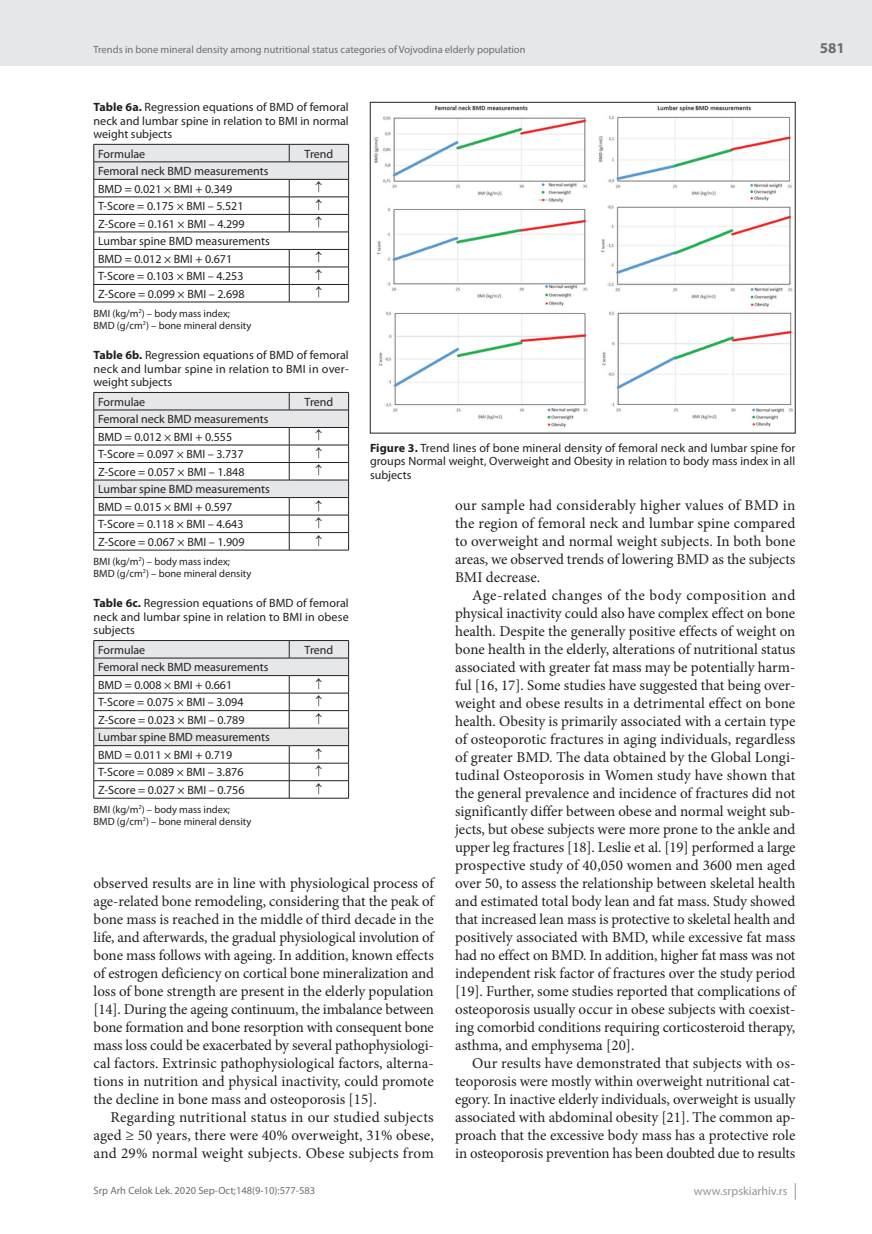
<style>
.page{position:relative;width:872px;height:1234px;background:#fff}
.page>*{position:absolute;margin:0;border:0;box-sizing:border-box;transform-origin:0 0}
.t1{font:15px/18px "Minion Pro";letter-spacing:-.005em;color:#231f20;text-align:justify}
.t2{font:700 15px "Myriad Pro";color:#6c6d70}
.t3{font:12px/13.5px "Myriad Pro";color:#231f20}
.t4{font:12px "Myriad Pro";color:#939598}
.t5{font:10.5px/12px "Myriad Pro";color:#231f20}
.t6{font:10.5px "Myriad Pro";color:#6c6d70}
.s1{font-weight:700}
</style>
<div class="page">
<div style="left:0;top:0;width:872px;height:66px;background:#e6e7e9"></div>
<svg style="left:795px;top:1183px;width:1px;height:16px"></svg>
<hr style="left:94px;top:302px;width:195px;height:1px;background:#231f20">
<hr style="left:289px;top:302px;width:60px;height:1px;background:#231f20">
<hr style="left:94px;top:797px;width:195px;height:1px;background:#231f20">
<hr style="left:289px;top:797px;width:60px;height:1px;background:#231f20">
<img style="left:374px;top:105px;width:419px;height:323px">
<div style="left:370px;top:102px;width:425px;height:331px;border:1px solid #231f20"></div>
<svg style="left:93px;top:144px;width:256px;height:158px"></svg>
<svg style="left:93px;top:392px;width:256px;height:158px"></svg>
<svg style="left:93px;top:640px;width:256px;height:157px"></svg>
<p class="t6" style="left:94px;top:43px;width:433px">Trends in bone mineral density among nutritional status categories of Vojvodina elderly population</p>
<p class="t3" style="left:94px;top:100px;width:257px;text-align:justify"><span class="s1">Table 6a.</span> Regression equations of BMD of femoral neck and lumbar spine in relation to BMI in normal weight subjects</p>
<p class="t3" style="left:98px;top:147px;width:49px">Formulae</p>
<p class="t3" style="left:304px;top:147px;width:30px">Trend</p>
<p class="t3" style="left:98px;top:162px;width:172px;line-height:17.5px">Femoral neck BMD measurements<br>BMD = 0.021 × BMI + 0.349</p>
<p class="t3" style="left:98px;top:199px;width:147px">T-Score = 0.175 × BMI – 5.521</p>
<p class="t3" style="left:98px;top:217px;width:148px">Z-Score = 0.161 × BMI – 4.299</p>
<p class="t3" style="left:98px;top:232px;width:173px;line-height:17.5px">Lumbar spine BMD measurements<br>BMD = 0.012 × BMI + 0.671</p>
<p class="t3" style="left:98px;top:269px;width:147px">T-Score = 0.103 × BMI – 4.253</p>
<p class="t3" style="left:98px;top:287px;width:148px">Z-Score = 0.099 × BMI – 2.698</p>
<p class="t5" style="left:94px;top:307px;width:159px">BMI (kg/m<sup>2</sup>) – body mass index;<br>BMD (g/cm<sup>2</sup>) – bone mineral density</p>
<p class="t3" style="left:94px;top:348px;width:257px;text-align:justify"><span class="s1">Table 6b.</span> Regression equations of BMD of femoral neck and lumbar spine in relation to BMI in over&shy;weight subjects</p>
<p class="t3" style="left:98px;top:394px;width:49px">Formulae</p>
<p class="t3" style="left:304px;top:394px;width:30px">Trend</p>
<p class="t3" style="left:98px;top:410px;width:172px;line-height:17.5px">Femoral neck BMD measurements<br>BMD = 0.012 × BMI + 0.555</p>
<p class="t3" style="left:98px;top:447px;width:147px">T-Score = 0.097 × BMI – 3.737</p>
<p class="t3" style="left:98px;top:464px;width:148px">Z-Score = 0.057 × BMI – 1.848</p>
<p class="t3" style="left:98px;top:480px;width:173px;line-height:17.5px">Lumbar spine BMD measurements<br>BMD = 0.015 × BMI + 0.597</p>
<p class="t3" style="left:98px;top:517px;width:147px">T-Score = 0.118 × BMI – 4.643</p>
<p class="t3" style="left:98px;top:535px;width:148px">Z-Score = 0.067 × BMI – 1.909</p>
<p class="t5" style="left:94px;top:555px;width:159px">BMI (kg/m<sup>2</sup>) – body mass index;<br>BMD (g/cm<sup>2</sup>) – bone mineral density</p>
<p class="t3" style="left:94px;top:596px;width:257px;text-align:justify"><span class="s1">Table 6c.</span> Regression equations of BMD of femoral neck and lumbar spine in relation to BMI in obese subjects</p>
<p class="t3" style="left:98px;top:642px;width:49px">Formulae</p>
<p class="t3" style="left:304px;top:642px;width:30px">Trend</p>
<p class="t3" style="left:98px;top:658px;width:172px;line-height:17.5px">Femoral neck BMD measurements<br>BMD = 0.008 × BMI + 0.661</p>
<p class="t3" style="left:98px;top:695px;width:147px">T-Score = 0.075 × BMI – 3.094</p>
<p class="t3" style="left:98px;top:712px;width:148px">Z-Score = 0.023 × BMI – 0.789</p>
<p class="t3" style="left:98px;top:728px;width:173px;line-height:17.5px">Lumbar spine BMD measurements<br>BMD = 0.011 × BMI + 0.719</p>
<p class="t3" style="left:98px;top:765px;width:147px">T-Score = 0.089 × BMI – 3.876</p>
<p class="t3" style="left:98px;top:782px;width:148px">Z-Score = 0.027 × BMI – 0.756</p>
<p class="t5" style="left:94px;top:803px;width:159px">BMI (kg/m<sup>2</sup>) – body mass index;<br>BMD (g/cm<sup>2</sup>) – bone mineral density</p>
<p class="t3" style="left:370px;top:440px;width:427px;text-align:justify"><span class="s1">Figure 3.</span> Trend lines of bone mineral density of femoral neck and lumbar spine for groups Normal weight, Overweight and Obesity in relation to body mass index in all subjects</p>
<p class="t1" style="left:455px;top:496px;width:342px">our sample had considerably higher values of BMD in the region of femoral neck and lumbar spine compared to overweight and normal weight subjects. In both bone areas, we observed trends of lowering BMD as the subjects BMI decrease.</p>
<p class="t1" style="left:455px;top:586px;width:342px;text-indent:17px">Age-related changes of the body composition and physical inactivity could also have complex effect on bone health. Despite the generally positive effects of weight on bone health in the elderly, alterations of nutritional status associated with greater fat mass may be potentially harm&shy;ful [16, 17]. Some studies have suggested that being over&shy;weight and obese results in a detrimental effect on bone health. Obesity is primarily associated with a certain type of osteoporotic fractures in aging individuals, regardless of greater BMD. The data obtained by the Global Longi&shy;tudinal Osteoporosis in Women study have shown that the general prevalence and incidence of fractures did not significantly differ between obese and normal weight sub&shy;jects, but obese subjects were more prone to the ankle and upper leg fractures [18]. Leslie et al. [19] performed a large prospective study of 40,050 women and 3600 men aged over 50, to assess the relationship between skeletal health and estimated total body lean and fat mass. Study showed that increased lean mass is protective to skeletal health and positively associated with BMD, while excessive fat mass had no effect on BMD. In addition, higher fat mass was not independent risk factor of fractures over the study period [19]. Further, some studies reported that complications of osteoporosis usually occur in obese subjects with coexist&shy;ing comorbid conditions requiring corticosteroid therapy, asthma, and emphysema [20].</p>
<p class="t1" style="left:455px;top:1054px;width:342px;text-indent:17px">Our results have demonstrated that subjects with os&shy;teoporosis were mostly within overweight nutritional cat&shy;egory. In inactive elderly individuals, overweight is usually associated with abdominal obesity [21]. The common ap&shy;proach that the excessive body mass has a protective role in osteoporosis prevention has been doubted due to results</p>
<p class="t1" style="left:94px;top:874px;width:342px">observed results are in line with physiological process of age-related bone remodeling, considering that the peak of bone mass is reached in the middle of third decade in the life, and afterwards, the gradual physiological involution of bone mass follows with ageing. In addition, known effects of estrogen deficiency on cortical bone mineralization and loss of bone strength are present in the elderly population [14]. During the ageing continuum, the imbalance between bone formation and bone resorption with consequent bone mass loss could be exacerbated by several pathophysiologi&shy;cal factors. Extrinsic pathophysiological factors, alterna&shy;tions in nutrition and physical inactivity, could promote the decline in bone mass and osteoporosis [15].</p>
<p class="t1" style="left:94px;top:1108px;width:342px;text-indent:17px">Regarding nutritional status in our studied subjects aged ≥ 50 years, there were 40% overweight, 31% obese, and 29% normal weight subjects. Obese subjects from</p>
<p class="t6" style="left:94px;top:1184px;width:223px">Srp Arh Celok Lek. 2020 Sep-Oct;148(9-10):577-583</p>
<p class="t4" style="left:694px;top:1183px;width:95px">www.srpskiarhiv.rs</p>
<p class="t2" style="left:820px;top:38px;width:26px">581</p>
</div>
